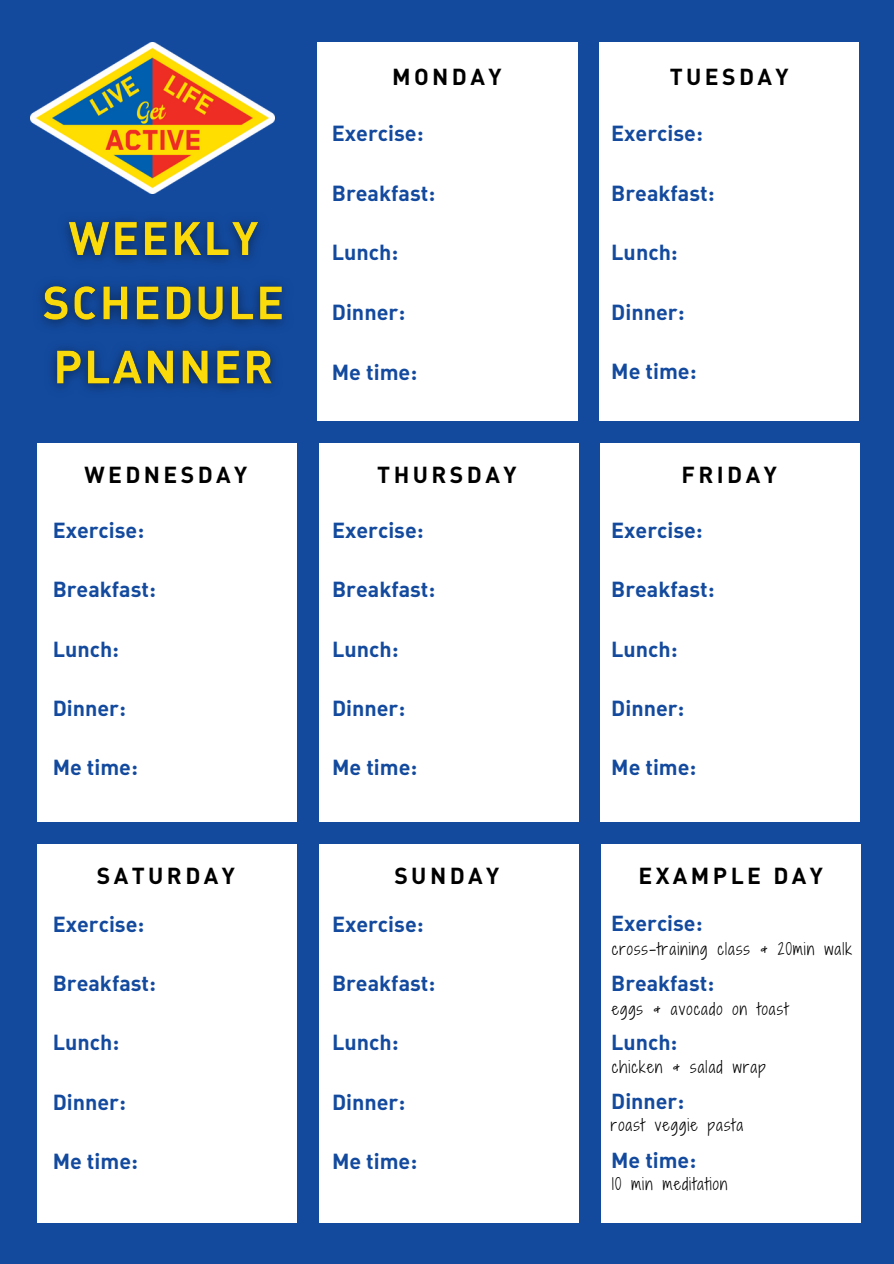
<style>
.page{position:relative;width:894px;height:1264px;background:#fff}
.page>*{position:absolute;margin:0;border:0;box-sizing:border-box;transform-origin:0 0}
.t1{font:22.8px "DIN Bold Alternate";letter-spacing:.15em;color:#000}
.t2{font:21.6px "DIN Bold Alternate";color:#134a9e}
.t3{font:21.45px "DIN Bold Alternate";color:#134a9e}
.t4{font:15.75px "Shadows Into Light Two";letter-spacing:.075em;color:#000}
</style>
<div class="page">
<div style="left:0;top:0;width:893px;height:1263px;background:#134a9e"></div>
<div style="left:318px;top:42px;width:259px;height:378px;background:#fff"></div>
<div style="left:599px;top:42px;width:259px;height:378px;background:#fff"></div>
<div style="left:37px;top:443px;width:259px;height:378px;background:#fff"></div>
<div style="left:319px;top:443px;width:259px;height:378px;background:#fff"></div>
<div style="left:600px;top:443px;width:259px;height:378px;background:#fff"></div>
<div style="left:38px;top:844px;width:259px;height:378px;background:#fff"></div>
<div style="left:319px;top:844px;width:259px;height:378px;background:#fff"></div>
<div style="left:601px;top:844px;width:258px;height:378px;background:#fff"></div>
<img style="left:30px;top:42px;width:245px;height:150px">
<img style="left:40px;top:192px;width:244px;height:199px">
<p class="t1" style="left:392px;top:62px;width:111px">MONDAY</p>
<p class="t1" style="left:669px;top:62px;width:120px">TUESDAY</p>
<p class="t2" style="left:332px;top:119px;width:93px">Exercise:</p>
<p class="t2" style="left:611px;top:119px;width:93px">Exercise:</p>
<p class="t2" style="left:332px;top:179px;width:105px">Breakfast:</p>
<p class="t2" style="left:611px;top:179px;width:105px">Breakfast:</p>
<p class="t2" style="left:332px;top:238px;width:68px">Lunch:</p>
<p class="t2" style="left:611px;top:238px;width:68px">Lunch:</p>
<p class="t2" style="left:332px;top:298px;width:75px">Dinner:</p>
<p class="t2" style="left:611px;top:298px;width:75px">Dinner:</p>
<p class="t2" style="left:332px;top:357px;width:87px">Me time:</p>
<p class="t2" style="left:611px;top:357px;width:87px">Me time:</p>
<p class="t1" style="left:84px;top:460px;width:164px">WEDNESDAY</p>
<p class="t1" style="left:377px;top:460px;width:141px">THURSDAY</p>
<p class="t1" style="left:681px;top:460px;width:97px">FRIDAY</p>
<p class="t3" style="left:53px;top:516px;width:93px">Exercise:</p>
<p class="t3" style="left:332px;top:516px;width:93px">Exercise:</p>
<p class="t3" style="left:611px;top:516px;width:93px">Exercise:</p>
<p class="t3" style="left:53px;top:575px;width:105px">Breakfast:</p>
<p class="t3" style="left:332px;top:575px;width:105px">Breakfast:</p>
<p class="t3" style="left:611px;top:575px;width:105px">Breakfast:</p>
<p class="t3" style="left:53px;top:635px;width:68px">Lunch:</p>
<p class="t3" style="left:332px;top:635px;width:68px">Lunch:</p>
<p class="t3" style="left:611px;top:635px;width:68px">Lunch:</p>
<p class="t3" style="left:53px;top:694px;width:75px">Dinner:</p>
<p class="t3" style="left:332px;top:694px;width:75px">Dinner:</p>
<p class="t3" style="left:611px;top:694px;width:75px">Dinner:</p>
<p class="t3" style="left:53px;top:753px;width:87px">Me time:</p>
<p class="t3" style="left:332px;top:753px;width:87px">Me time:</p>
<p class="t3" style="left:611px;top:753px;width:87px">Me time:</p>
<p class="t1" style="left:97px;top:861px;width:140px">SATURDAY</p>
<p class="t1" style="left:394px;top:861px;width:106px">SUNDAY</p>
<p class="t1" style="left:638px;top:861px;width:186px">EXAMPLE DAY</p>
<p class="t3" style="left:53px;top:909px;width:93px">Exercise:</p>
<p class="t3" style="left:332px;top:909px;width:93px">Exercise:</p>
<p class="t3" style="left:611px;top:909px;width:93px">Exercise:</p>
<p class="t4" style="left:611px;top:937px;width:242px">cross-training class &amp; 20min walk</p>
<p class="t3" style="left:53px;top:969px;width:105px">Breakfast:</p>
<p class="t3" style="left:332px;top:969px;width:105px">Breakfast:</p>
<p class="t3" style="left:611px;top:968px;width:104px">Breakfast:</p>
<p class="t3" style="left:53px;top:1028px;width:68px">Lunch:</p>
<p class="t3" style="left:53px;top:1088px;width:75px">Dinner:</p>
<p class="t3" style="left:332px;top:1028px;width:68px">Lunch:</p>
<p class="t3" style="left:332px;top:1088px;width:75px">Dinner:</p>
<p class="t4" style="left:611px;top:997px;width:178px">eggs &amp; avocado on toast</p>
<p class="t4" style="left:611px;top:1055px;width:155px">chicken &amp; salad wrap</p>
<p class="t4" style="left:610px;top:1113px;width:134px">roast veggie pasta</p>
<p class="t3" style="left:611px;top:1027px;width:68px">Lunch:</p>
<p class="t3" style="left:611px;top:1087px;width:74px">Dinner:</p>
<p class="t3" style="left:53px;top:1147px;width:87px">Me time:</p>
<p class="t3" style="left:332px;top:1147px;width:87px">Me time:</p>
<p class="t3" style="left:611px;top:1146px;width:86px">Me time:</p>
<p class="t4" style="left:611px;top:1172px;width:117px">10 min meditation</p>
</div>
